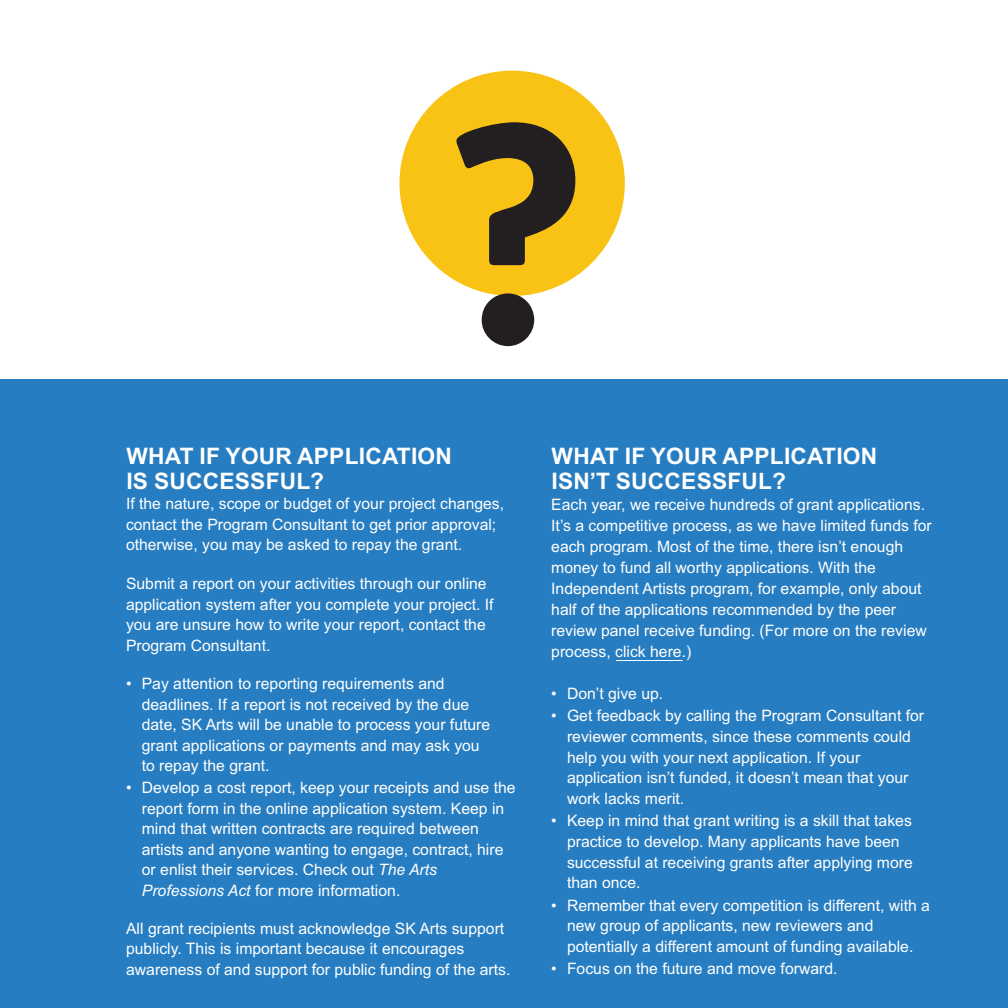
<style>
.page{position:relative;width:1008px;height:1008px;background:#fff}
.page>*{position:absolute;margin:0;border:0;box-sizing:border-box;transform-origin:0 0}
.t1{font:700 311.32px "Officina Serif";color:#231f20}
.t2{font:700 22.75px/24.5px "Arial";letter-spacing:.01em;color:#fff}
.t3{font:15.75px/20.5px "Arial";color:#fff}
.s1{font-style:italic}
</style>
<div class="page">
<div style="left:0;top:380px;width:1008px;height:628px;background:#277dc1"></div>
<hr style="left:616px;top:660px;width:67px;height:1px;background:#fff">
<div style="left:399px;top:71px;width:226px;height:225px;background:#f8c314;border-radius:50%"></div>
<h1 class="t1" style="left:450px;top:118px;width:140px">?</h1>
<h2 class="t2" style="left:126px;top:444px;width:327px">WHAT IF YOUR APPLICATION<br>IS SUCCESSFUL?</h2>
<p class="t3" style="left:126px;top:494px;width:380px">If the nature, scope or budget of your project changes, contact the Program Consultant to get prior approval; otherwise, you may be asked to repay the grant.</p>
<p class="t3" style="left:126px;top:573px;width:369px">Submit a report on your activities through our online application system after you complete your project. If you are unsure how to write your report, contact the Program Consultant.</p>
<p class="t3" style="left:142px;top:673px;width:350px;text-indent:-16px">• Pay attention to reporting requirements and deadlines. If a report is not received by the due date, SK Arts will be unable to process your future grant applications or payments and may ask you to repay the grant.</p>
<p class="t3" style="left:142px;top:778px;width:375px;text-indent:-16px">• Develop a cost report, keep your receipts and use the report form in the online application system. Keep in mind that written contracts are required between artists and anyone wanting to engage, contract, hire or enlist their services. Check out <span class="s1">The Arts Professions Act</span> for more information.</p>
<p class="t3" style="left:126px;top:918px;width:386px">All grant recipients must acknowledge SK Arts support publicly. This is important because it encourages awareness of and support for public funding of the arts.</p>
<h2 class="t2" style="left:552px;top:444px;width:327px">WHAT IF YOUR APPLICATION<br>ISN’T SUCCESSFUL?</h2>
<p class="t3" style="left:551px;top:494px;width:382px;line-height:21px">Each year, we receive hundreds of grant applications.<br>It’s a competitive process, as we have limited funds for each program. Most of the time, there isn’t enough money to fund all worthy applications. With the Independent Artists program, for example, only about half of the applications recommended by the peer review panel receive funding. (For more on the review process, click here.)</p>
<p class="t3" style="left:551px;top:683px;width:114px">• Don’t give up.</p>
<p class="t3" style="left:567px;top:706px;width:359px;text-indent:-16px">• Get feedback by calling the Program Consultant for reviewer comments, since these comments could help you with your next application. If your application isn’t funded, it doesn’t mean that your work lacks merit.</p>
<p class="t3" style="left:567px;top:811px;width:347px;text-indent:-16px">• Keep in mind that grant writing is a skill that takes practice to develop. Many applicants have been successful at receiving grants after applying more than once.</p>
<p class="t3" style="left:567px;top:895px;width:364px;text-indent:-16px">• Remember that every competition is different, with a new group of applicants, new reviewers and potentially a different amount of funding available.</p>
<p class="t3" style="left:551px;top:959px;width:288px">• Focus on the future and move forward.</p>
</div>
